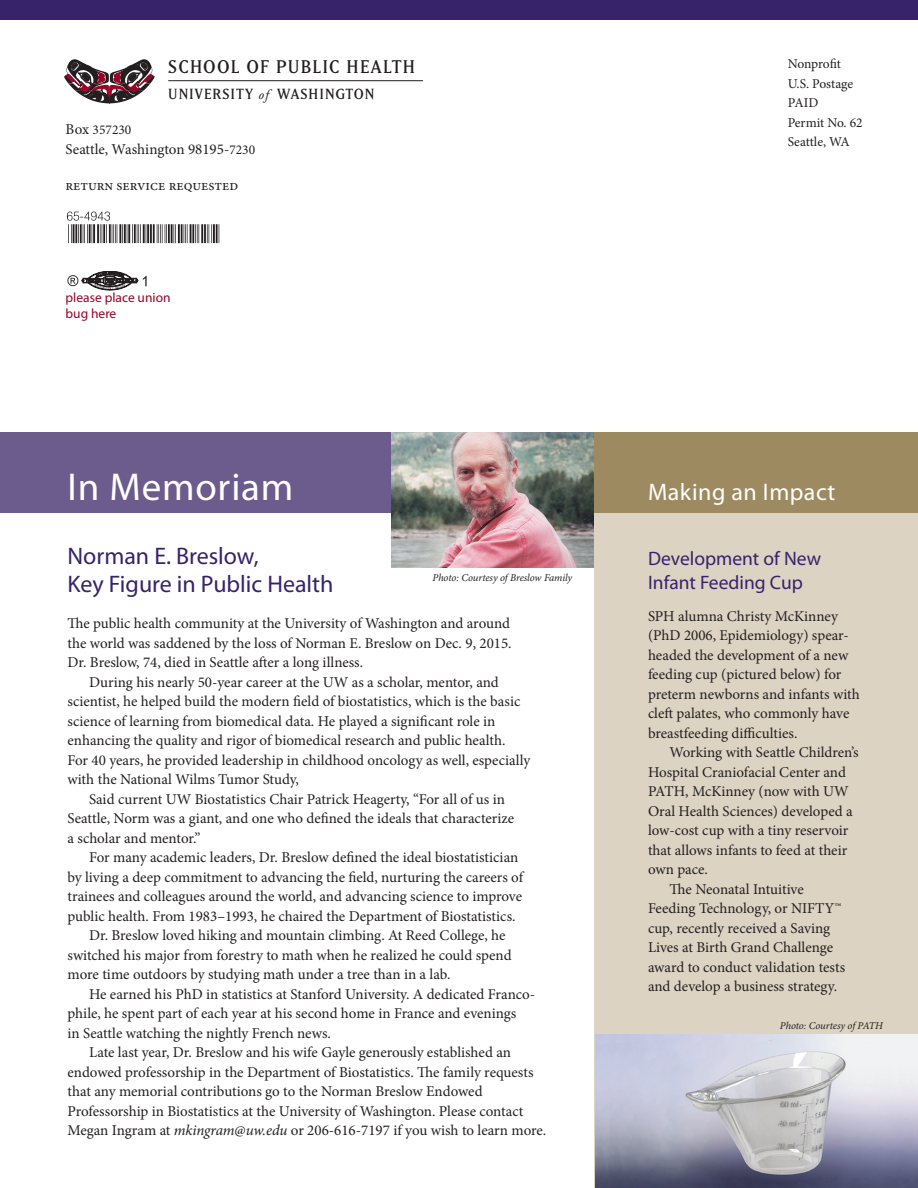
<style>
.page{position:relative;width:918px;height:1188px;background:#fff}
.page>*{position:absolute;margin:0;border:0;box-sizing:border-box;transform-origin:0 0}
.t1{font:39px "Myriad Pro";letter-spacing:.02em;color:#fff}
.t2{font:24px/28.5px "Myriad Pro";color:#36236a}
.t3{font:24px "Myriad Pro";letter-spacing:.02em;color:#fff}
.t4{font:19.5px/24px "Myriad Pro";color:#36236a}
.t5{font:18.15px "Matrix II Reg";letter-spacing:.075em;color:#231f20}
.t6{font:15px/19.5px "Minion Pro";letter-spacing:-.005em;color:#231f20}
.t7{font:14.4px "Matrix II Reg";letter-spacing:.07em;color:#231f20}
.t8{font:13.5px/19.5px "Minion Pro";letter-spacing:-.005em;color:#231f20}
.t9{font:13.5px/16.2px "Myriad Pro";color:#9b0326}
.t10{font:italic 10.5px "Minion Pro";letter-spacing:-.01em;color:#231f20}
.s1{font-family:"Adobe Garamond Pro";font-style:italic;font-size:13.8px}
.s2{font-size:15px}
.s3{font-size:13.5px}
.s4{font-style:italic}
</style>
<div class="page">
<div style="left:594px;top:458px;width:324px;height:730px;background:#dcd3c3"></div>
<div style="left:0;top:0;width:918px;height:20px;background:#36236a"></div>
<hr style="left:168px;top:80px;width:255px;height:1px;background:#231f20">
<svg style="left:64px;top:59px;width:91px;height:44px"></svg>
<img style="left:66px;top:212px;width:154px;height:32px">
<svg style="left:67px;top:271px;width:80px;height:19px"></svg>
<div style="left:0;top:432px;width:621px;height:81px;background:#6b5c8d"></div>
<img style="left:391px;top:432px;width:203px;height:136px">
<div style="left:594px;top:432px;width:324px;height:81px;background:#9e8a60"></div>
<img style="left:595px;top:1035px;width:323px;height:153px">
<p class="t5" style="left:168px;top:56px;width:248px">SCHOOL OF PUBLIC HEALTH</p>
<p class="t7" style="left:168px;top:85px;width:208px">UNIVERSITY <span class="s1">of</span> WASHINGTON</p>
<p class="t8" style="left:66px;top:120px;width:67px"><span class="s2">Box</span> 357230</p>
<p class="t6" style="left:66px;top:139px;width:191px">Seattle, Washington 98195-<span class="s3">7230</span></p>
<p class="t6" style="left:66px;top:175px;width:174px">return service requested</p>
<p class="t9" style="left:66px;top:289px;width:107px">please place union bug here</p>
<p class="t8" style="left:788px;top:54px;width:76px">Nonprofit<br>U.S. Postage<br>Paid<br>Permit No. 62<br>Seattle, WA</p>
<h1 class="t1" style="left:68px;top:463px;width:227px">I n Memoriam</h1>
<h2 class="t3" style="left:648px;top:478px;width:189px">Making an I mpact</h2>
<h2 class="t2" style="left:68px;top:541px;width:268px">Norman E. Breslow,<br>Key Figure in Public Health</h2>
<h3 class="t4" style="left:648px;top:546px;width:175px">Development of New<br>I nfant Feeding Cup</h3>
<p class="t6" style="left:648px;top:606px;width:213px">SPH alumna Christy McKinney (PhD 2006, Epidemiology) spear&shy;headed the development of a new feeding cup (pictured below) for preterm newborns and infants with cleft palates, who commonly have breastfeeding difficulties.</p>
<p class="t6" style="left:670px;top:743px;width:191px">Working with Seattle Children’s</p>
<p class="t6" style="left:648px;top:762px;width:200px">Hospital Craniofacial Center and</p>
<p class="t6" style="left:648px;top:782px;width:202px">PATH, McKinney (now with UW</p>
<p class="t6" style="left:648px;top:801px;width:206px">Oral Health Sciences) developed a</p>
<p class="t6" style="left:648px;top:821px;width:202px">low-cost cup with a tiny reservoir</p>
<p class="t6" style="left:648px;top:840px;width:201px">that allows infants to feed at their</p>
<p class="t6" style="left:648px;top:860px;width:61px">own pace.</p>
<p class="t6" style="left:670px;top:879px;width:136px">The Neonatal Intuitive</p>
<p class="t6" style="left:648px;top:899px;width:195px">Feeding Technology, or NIFTY™</p>
<p class="t6" style="left:648px;top:918px;width:184px">cup, recently received a Saving</p>
<p class="t6" style="left:648px;top:938px;width:187px">Lives at Birth Grand Challenge</p>
<p class="t6" style="left:648px;top:957px;width:199px">award to conduct validation tests</p>
<p class="t6" style="left:648px;top:977px;width:191px">and develop a business strategy.</p>
<p class="t10" style="left:433px;top:570px;width:141px">Photo: Courtesy of Breslow Family</p>
<p class="t6" style="left:68px;top:614px;width:446px;text-align:justify">The public health community at the University of Washington and around the world was saddened by the loss of Norman E. Breslow on Dec. 9, 2015.<br>Dr. Breslow, 74, died in Seattle after a long illness.</p>
<p class="t6" style="left:89px;top:672px;width:411px">During his nearly 50-year career at the UW as a scholar, mentor, and</p>
<p class="t6" style="left:68px;top:692px;width:454px">scientist, he helped build the modern field of biostatistics, which is the basic</p>
<p class="t6" style="left:68px;top:711px;width:429px">science of learning from biomedical data. He played a significant role in</p>
<p class="t6" style="left:68px;top:731px;width:439px">enhancing the quality and rigor of biomedical research and public health.</p>
<p class="t6" style="left:68px;top:750px;width:464px">For 40 years, he provided leadership in childhood oncology as well, especially</p>
<p class="t6" style="left:68px;top:770px;width:233px">with the National Wilms Tumor Study,</p>
<p class="t6" style="left:89px;top:789px;width:417px">Said current UW Biostatistics Chair Patrick Heagerty, “For all of us in</p>
<p class="t6" style="left:68px;top:809px;width:448px">Seattle, Norm was a giant, and one who defined the ideals that characterize</p>
<p class="t6" style="left:68px;top:828px;width:135px">a scholar and mentor.”</p>
<p class="t6" style="left:89px;top:848px;width:431px">For many academic leaders, Dr. Breslow defined the ideal biostatistician</p>
<p class="t6" style="left:68px;top:867px;width:457px">by living a deep commitment to advancing the field, nurturing the careers of</p>
<p class="t6" style="left:68px;top:887px;width:456px">trainees and colleagues around the world, and advancing science to improve</p>
<p class="t6" style="left:68px;top:906px;width:450px">public health. From 1983–1993, he chaired the Department of Biostatistics.</p>
<p class="t6" style="left:89px;top:926px;width:418px">Dr. Breslow loved hiking and mountain climbing. At Reed College, he</p>
<p class="t6" style="left:68px;top:945px;width:446px">switched his major from forestry to math when he realized he could spend</p>
<p class="t6" style="left:68px;top:965px;width:385px">more time outdoors by studying math under a tree than in a lab.</p>
<p class="t6" style="left:89px;top:984px;width:448px">He earned his PhD in statistics at Stanford University. A dedicated Franco-</p>
<p class="t6" style="left:68px;top:1004px;width:450px">phile, he spent part of each year at his second home in France and evenings</p>
<p class="t6" style="left:68px;top:1023px;width:265px">in Seattle watching the nightly French news.</p>
<p class="t6" style="left:89px;top:1043px;width:423px">Late last year, Dr. Breslow and his wife Gayle generously established an</p>
<p class="t6" style="left:68px;top:1062px;width:468px">endowed professorship in the Department of Biostatistics. The family requests</p>
<p class="t6" style="left:68px;top:1082px;width:417px">that any memorial contributions go to the Norman Breslow Endowed</p>
<p class="t6" style="left:68px;top:1101px;width:457px">Professorship in Biostatistics at the University of Washington. Please contact</p>
<p class="t6" style="left:68px;top:1121px;width:480px">Megan Ingram at <span class="s4">mkingram@uw.edu</span> or 206-616-7197 if you wish to learn more.</p>
<p class="t10" style="left:780px;top:1018px;width:104px">Photo: Courtesy of PATH</p>
</div>
